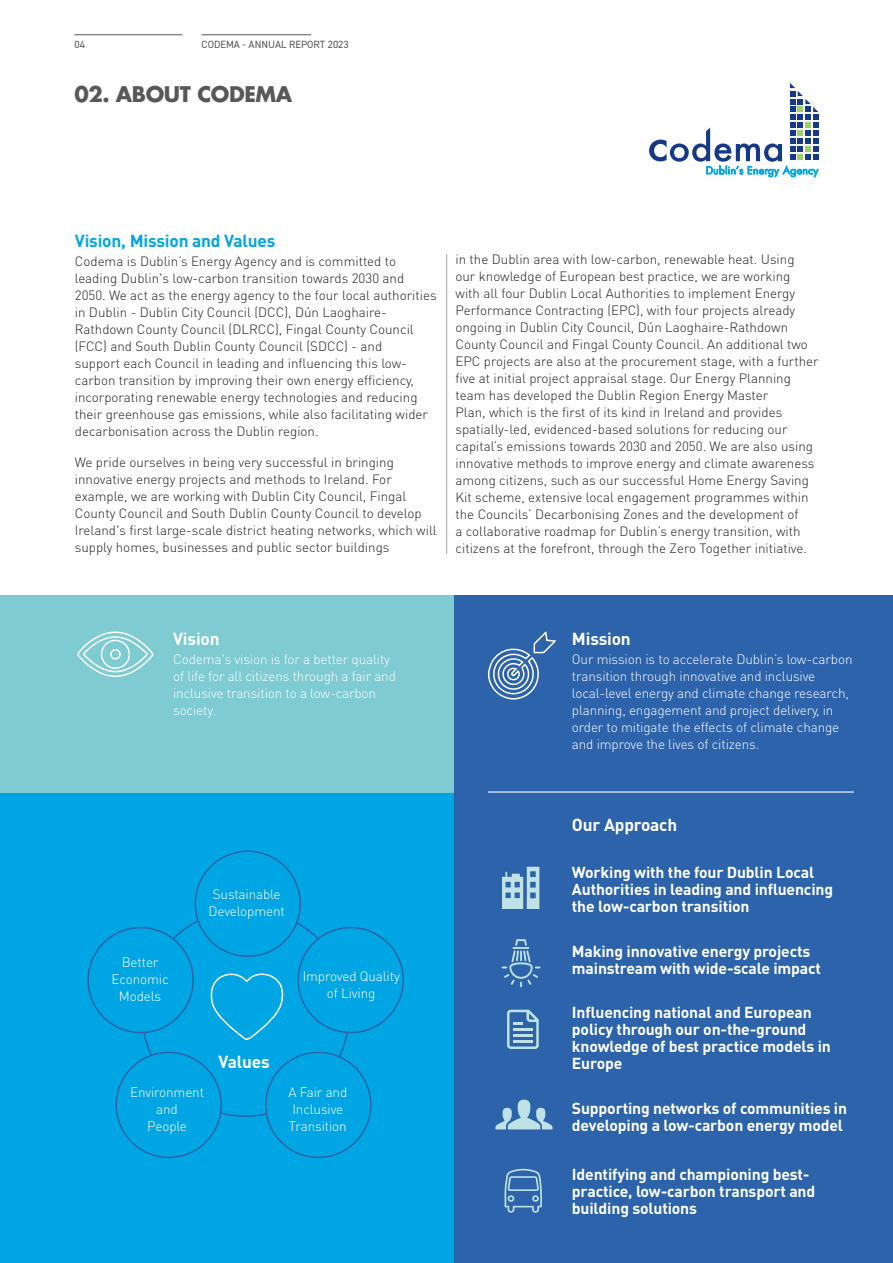
<style>
.page{position:relative;width:893px;height:1263px;background:#fff}
.page>*{position:absolute;margin:0;border:0;box-sizing:border-box;transform-origin:0 0}
.t1{font:700 21px "Futura Std";letter-spacing:-.02em;color:#57585a}
.t2{font:700 17.25px "DIN Pro";letter-spacing:-.01em;color:#fff}
.t3{font:700 17.25px "DIN Pro";letter-spacing:-.01em;color:#00a5e3}
.t4{font:700 15.75px/17px "DIN Pro";letter-spacing:-.01em;color:#fff}
.t5{font:300 13.5px/17px "DIN Pro";letter-spacing:-.01em;color:#fff;text-align:center}
.t6{font:300 13.35px/17px "DIN Pro";color:#231f20}
.t7{font:10.5px "DIN2014";color:#57585a}
</style>
<div class="page">
<div style="left:453px;top:595px;width:440px;height:668px;background:#2c63ab"></div>
<div style="left:0;top:792px;width:453px;height:471px;background:#00a5e3"></div>
<div style="left:0;top:595px;width:453px;height:197px;background:#7ecbd2"></div>
<svg style="left:77px;top:631px;width:77px;height:46px"></svg>
<svg style="left:488px;top:631px;width:69px;height:69px"></svg>
<svg style="left:210px;top:973px;width:73px;height:67px"></svg>
<div style="left:87px;top:927px;width:107px;height:106px;border:2px solid #2c63ab;border-radius:50%"></div>
<div style="left:297px;top:927px;width:107px;height:106px;border:2px solid #2c63ab;border-radius:50%"></div>
<div style="left:115px;top:1052px;width:107px;height:106px;border:2px solid #2c63ab;border-radius:50%"></div>
<div style="left:265px;top:1052px;width:107px;height:106px;border:2px solid #2c63ab;border-radius:50%"></div>
<div style="left:195px;top:850px;width:106px;height:107px;border:2px solid #2c63ab;border-radius:50%"></div>
<svg style="left:649px;top:83px;width:170px;height:94px"></svg>
<hr style="left:488px;top:791px;width:366px;height:1px;background:#fff">
<svg style="left:495px;top:1099px;width:58px;height:30px"></svg>
<svg style="left:502px;top:939px;width:38px;height:48px"></svg>
<svg style="left:507px;top:1010px;width:32px;height:39px"></svg>
<svg style="left:502px;top:867px;width:37px;height:42px"></svg>
<svg style="left:504px;top:1168px;width:38px;height:45px"></svg>
<hr style="left:446px;top:254px;width:1px;height:300px;background:#a8a9ad">
<hr style="left:74px;top:34px;width:108px;height:1px;background:#57585a">
<hr style="left:202px;top:34px;width:109px;height:1px;background:#57585a">
<p class="t7" style="left:74px;top:38px;width:12px">04</p>
<p class="t7" style="left:202px;top:38px;width:149px">CODEMA - ANNUAL REPORT 2023</p>
<h1 class="t1" style="left:74px;top:81px;width:219px">02. ABOUT CODEMA</h1>
<p class="t3" style="left:75px;top:229px;width:202px">Vision, Mission and Values</p>
<p class="t6" style="left:75px;top:252px;width:363px">Codema is Dublin’s Energy Agency and is committed to leading Dublin's low-carbon transition towards 2030 and 2050. We act as the energy agency to the four local authorities in Dublin - Dublin City Council (DCC), Dún Laoghaire-Rathdown County Council (DLRCC), Fingal County Council (FCC) and South Dublin County Council (SDCC) - and<br>support each Council in leading and influencing this low&shy;carbon transition by improving their own energy efficiency, incorporating renewable energy technologies and reducing their greenhouse gas emissions, while also facilitating wider decarbonisation across the Dublin region.</p>
<p class="t6" style="left:75px;top:453px;width:363px">We pride ourselves in being very successful in bringing innovative energy projects and methods to Ireland. For example, we are working with Dublin City Council, Fingal County Council and South Dublin County Council to develop Ireland's first large-scale district heating networks, which will supply homes, businesses and public sector buildings</p>
<p class="t6" style="left:455px;top:250px;width:365px">in the Dublin area with low-carbon, renewable heat. Using<br>our knowledge of European best practice, we are working<br>with all four Dublin Local Authorities to implement Energy Performance Contracting (EPC), with four projects already ongoing in Dublin City Council, Dún Laoghaire-Rathdown County Council and Fingal County Council. An additional two EPC projects are also at the procurement stage, with a further five at initial project appraisal stage. Our Energy Planning team has developed the Dublin Region Energy Master<br>Plan, which is the first of its kind in Ireland and provides spatially-led, evidenced-based solutions for reducing our capital’s emissions towards 2030 and 2050. We are also using innovative methods to improve energy and climate awareness among citizens, such as our successful Home Energy Saving Kit scheme, extensive local engagement programmes within the Councils’ Decarbonising Zones and the development of<br>a collaborative roadmap for Dublin’s energy transition, with citizens at the forefront, through the Zero Together initiative.</p>
<p class="t2" style="left:173px;top:627px;width:48px">Vision</p>
<p class="t5" style="left:173px;top:650px;width:224px;text-align:left">Codema's vision is for a better quality of life for all citizens through a fair and inclusive transition to a low-carbon society.</p>
<p class="t5" style="left:112px;top:953px;width:59px">Better<br>Economic<br>Models</p>
<p class="t5" style="left:209px;top:885px;width:78px">Sustainable<br>Development</p>
<p class="t5" style="left:303px;top:967px;width:99px">Improved Quality of Living</p>
<p class="t2" style="left:219px;top:1050px;width:53px">Values</p>
<p class="t5" style="left:130px;top:1083px;width:75px">Environment and<br>People</p>
<p class="t5" style="left:288px;top:1083px;width:60px;text-align:left">A Fair and<br>Inclusive<br>Transition</p>
<p class="t2" style="left:572px;top:627px;width:60px">Mission</p>
<p class="t5" style="left:572px;top:650px;width:282px;text-align:left">Our mission is to accelerate Dublin’s low-carbon transition through innovative and inclusive local-level energy and climate change research, planning, engagement and project delivery, in order to mitigate the effects of climate change and improve the lives of citizens.</p>
<p class="t2" style="left:572px;top:813px;width:107px">Our Approach</p>
<p class="t4" style="left:572px;top:863px;width:263px">Working with the four Dublin Local<br>Authorities in leading and influencing the low-carbon transition</p>
<p class="t4" style="left:572px;top:942px;width:251px">Making innovative energy projects mainstream with wide-scale impact</p>
<p class="t4" style="left:572px;top:1003px;width:260px">Influencing national and European policy through our on-the-ground knowledge of best practice models in<br>Europe</p>
<p class="t4" style="left:572px;top:1099px;width:277px">Supporting networks of communities in developing a low-carbon energy model</p>
<p class="t4" style="left:572px;top:1165px;width:245px">Identifying and championing best&shy;practice, low-carbon transport and building solutions</p>
</div>
